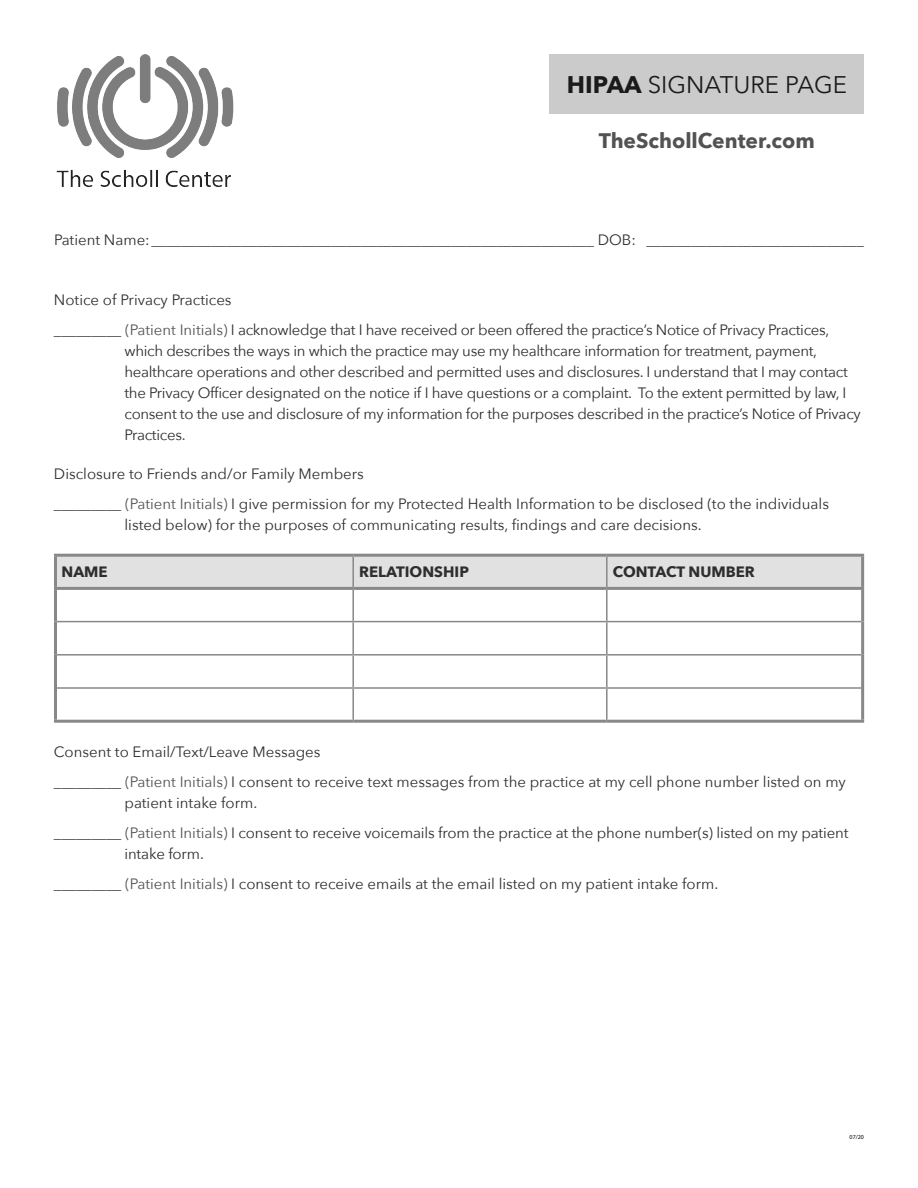
<style>
.page{position:relative;width:918px;height:1188px;background:#fff}
.page>*{position:absolute;margin:0;border:0;box-sizing:border-box;transform-origin:0 0}
.t1{font:24px "Avenir Next LT Pro";color:#1a1a1a}
.t2{font:700 21px "Avenir Next LT Pro";color:#525252}
.t3{font:15px/21px "Avenir Next LT Pro";letter-spacing:-.01em;color:#2e2e2e}
.t4{font:700 15px "Avenir Next LT Pro";color:#2e2e2e}
.t5{font:6px "Myriad Pro";color:#000}
.s1{font-weight:700}
.s2{color:#525252}
</style>
<div class="page">
<div style="left:550px;top:54px;width:314px;height:60px;background:#cbcbcb"></div>
<div style="left:57px;top:557px;width:804px;height:30px;background:#e1e1e1"></div>
<hr style="left:352px;top:557px;width:2px;height:30px;background:#888">
<hr style="left:606px;top:557px;width:2px;height:30px;background:#888">
<hr style="left:54px;top:554px;width:299px;height:3px;background:#888">
<hr style="left:54px;top:557px;width:3px;height:30px;background:#888">
<hr style="left:353px;top:554px;width:254px;height:3px;background:#888">
<hr style="left:607px;top:554px;width:257px;height:3px;background:#888">
<hr style="left:861px;top:557px;width:3px;height:30px;background:#888">
<hr style="left:54px;top:587px;width:299px;height:3px;background:#888">
<hr style="left:54px;top:590px;width:3px;height:32px;background:#888">
<hr style="left:353px;top:587px;width:254px;height:3px;background:#888">
<hr style="left:607px;top:587px;width:257px;height:3px;background:#888">
<hr style="left:861px;top:590px;width:3px;height:32px;background:#888">
<hr style="left:54px;top:622px;width:3px;height:33px;background:#888">
<hr style="left:861px;top:622px;width:3px;height:33px;background:#888">
<hr style="left:54px;top:655px;width:3px;height:33px;background:#888">
<hr style="left:861px;top:655px;width:3px;height:33px;background:#888">
<hr style="left:54px;top:688px;width:3px;height:32px;background:#888">
<hr style="left:861px;top:688px;width:3px;height:32px;background:#888">
<hr style="left:54px;top:720px;width:299px;height:3px;background:#888">
<hr style="left:353px;top:720px;width:254px;height:3px;background:#888">
<hr style="left:607px;top:720px;width:257px;height:3px;background:#888">
<hr style="left:352px;top:590px;width:2px;height:31px;background:#888">
<hr style="left:606px;top:590px;width:2px;height:31px;background:#888">
<hr style="left:57px;top:621px;width:296px;height:1px;background:#888">
<hr style="left:353px;top:621px;width:254px;height:1px;background:#888">
<hr style="left:352px;top:622px;width:2px;height:32px;background:#888">
<hr style="left:607px;top:621px;width:254px;height:1px;background:#888">
<hr style="left:606px;top:622px;width:2px;height:32px;background:#888">
<hr style="left:57px;top:654px;width:296px;height:2px;background:#888">
<hr style="left:353px;top:654px;width:254px;height:2px;background:#888">
<hr style="left:352px;top:656px;width:2px;height:31px;background:#888">
<hr style="left:607px;top:654px;width:254px;height:2px;background:#888">
<hr style="left:606px;top:656px;width:2px;height:31px;background:#888">
<hr style="left:57px;top:687px;width:296px;height:2px;background:#888">
<hr style="left:353px;top:687px;width:254px;height:2px;background:#888">
<hr style="left:352px;top:689px;width:2px;height:31px;background:#888">
<hr style="left:607px;top:687px;width:254px;height:2px;background:#888">
<hr style="left:606px;top:689px;width:2px;height:31px;background:#888">
<img style="left:56px;top:54px;width:178px;height:133px">
<p class="t1" style="left:567px;top:70px;width:282px"><span class="s1">HIPAA</span> SIGNATURE PAGE</p>
<p class="t2" style="left:599px;top:128px;width:218px">TheSchollCenter.com</p>
<p class="t3" style="left:54px;top:229px;width:811px">Patient Name:___________________________________________________________ DOB: _____________________________</p>
<p class="t3" style="left:54px;top:289px;width:179px">Notice of Privacy Practices</p>
<p class="t3" style="left:124px;top:319px;width:738px;text-indent:-70px">_________ <span class="s2">(Patient Initials)</span> I acknowledge that I have received or been offered the practice’s Notice of Privacy Practices, which describes the ways in which the practice may use my healthcare information for treatment, payment, healthcare operations and other described and permitted uses and disclosures. I understand that I may contact the Privacy Officer designated on the notice if I have questions or a complaint. To the extent permitted by law, I consent to the use and disclosure of my information for the purposes described in the practice’s Notice of Privacy Practices.</p>
<p class="t3" style="left:54px;top:463px;width:311px">Disclosure to Friends and/or Family Members</p>
<p class="t3" style="left:124px;top:493px;width:706px;text-indent:-70px">_________ <span class="s2">(Patient Initials)</span> I give permission for my Protected Health Information to be disclosed (to the individuals listed below) for the purposes of communicating results, findings and care decisions.</p>
<p class="t4" style="left:62px;top:563px;width:48px">NAME</p>
<p class="t4" style="left:359px;top:563px;width:111px">RELATIONSHIP</p>
<p class="t4" style="left:613px;top:563px;width:144px">CONTACT NUMBER</p>
<p class="t3" style="left:54px;top:741px;width:268px">Consent to Email/Text/Leave Messages</p>
<p class="t3" style="left:124px;top:771px;width:723px;text-indent:-70px">_________ <span class="s2">(Patient Initials)</span> I consent to receive text messages from the practice at my cell phone number listed on my patient intake form.</p>
<p class="t3" style="left:124px;top:822px;width:725px;text-indent:-70px">_________ <span class="s2">(Patient Initials)</span> I consent to receive voicemails from the practice at the phone number(s) listed on my patient intake form.</p>
<p class="t3" style="left:54px;top:873px;width:666px">_________ <span class="s2">(Patient Initials)</span> I consent to receive emails at the email listed on my patient intake form.</p>
<p class="t5" style="left:850px;top:1133px;width:16px">07/20</p>
</div>
